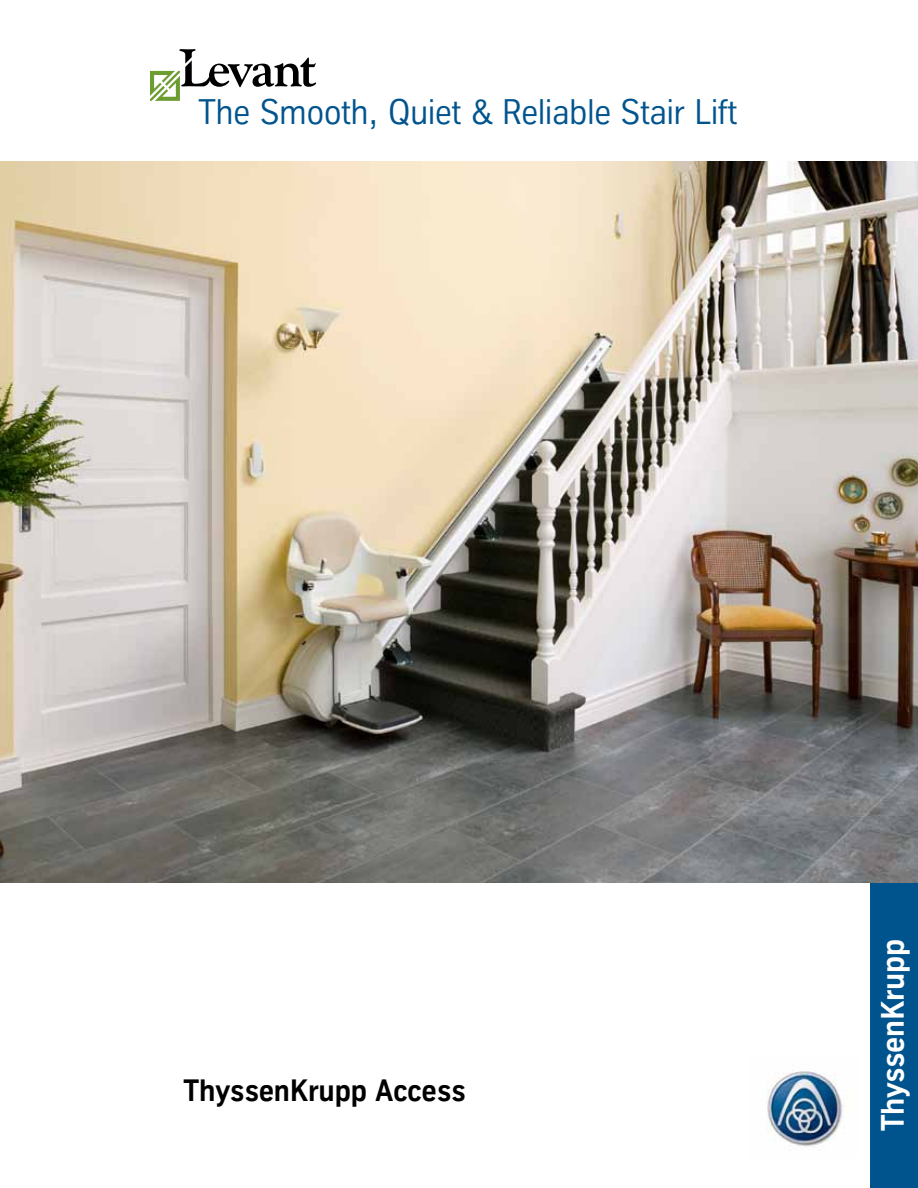
<style>
.page{position:relative;width:918px;height:1188px;background:#fff}
.page>*{position:absolute;margin:0;border:0;box-sizing:border-box;transform-origin:0 0}
.t1{font:34.5px "TK Type";color:#00548e}
.t2{font:700 31.5px "TK Type";letter-spacing:-.005em;color:#fff}
.t3{font:700 30px "TK Type";letter-spacing:-.005em;color:#000}
</style>
<div class="page">
<svg style="left:150px;top:49px;width:166px;height:52px"></svg>
<div style="left:870px;top:873px;width:48px;height:315px;background:#00548e"></div>
<img style="left:766px;top:1071px;width:77px;height:76px">
<img style="left:0;top:162px;width:918px;height:720px">
<p class="t1" style="left:199px;top:93px;width:540px">The Smooth, Quiet &amp; Reliable Stair Lift</p>
<p class="t3" style="left:184px;top:1075px;width:284px">ThyssenKrupp Access</p>
<p class="t2" style="left:876px;top:1131px;width:194px;rotate:-90deg">ThyssenKrupp</p>
</div>
